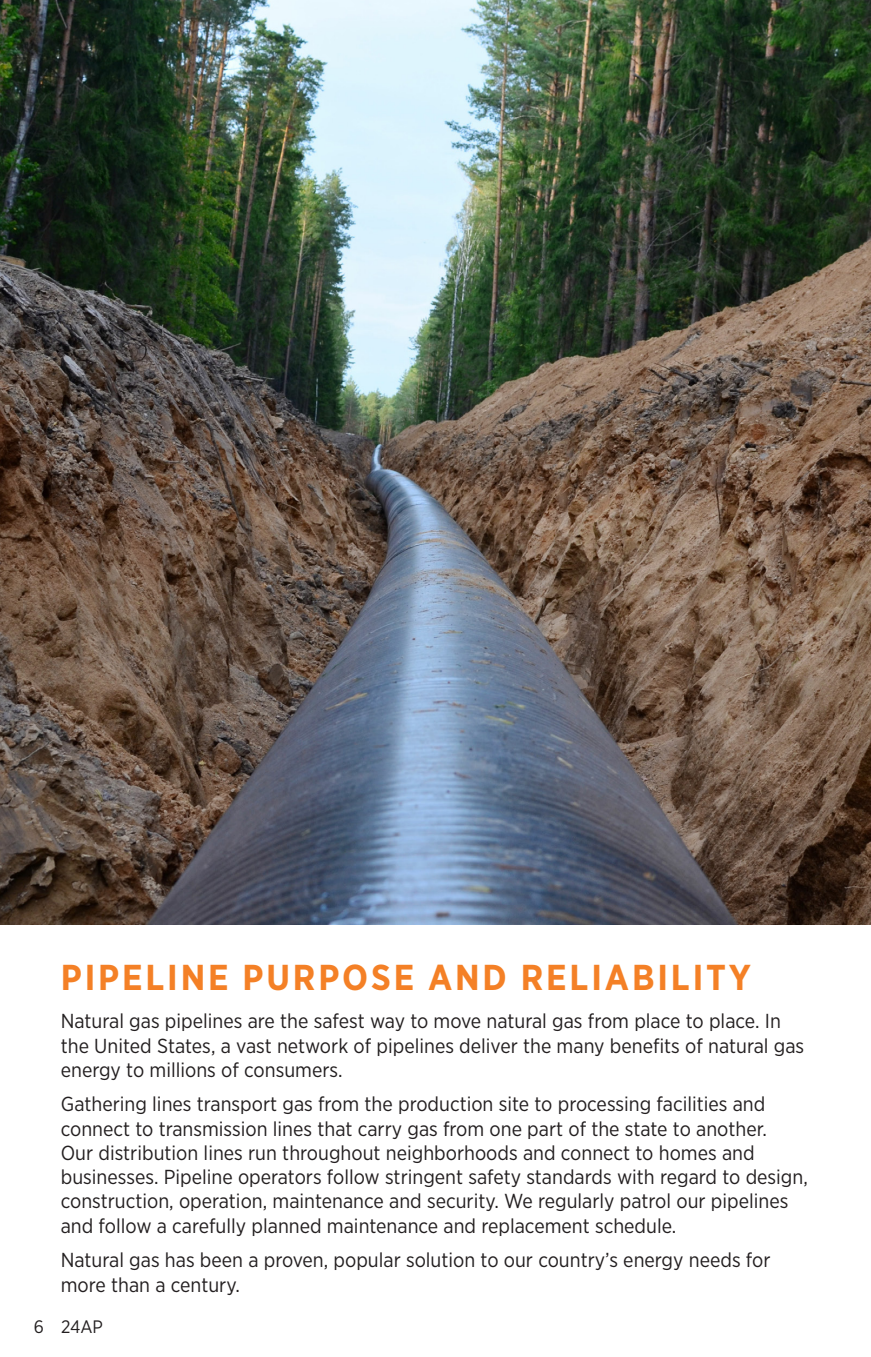
<style>
.page{position:relative;width:871px;height:1357px;background:#fff}
.page>*{position:absolute;margin:0;border:0;box-sizing:border-box;transform-origin:0 0}
.t1{font:700 36px "Gotham Narrow";letter-spacing:.08em;color:#f48026}
.t2{font:20.25px/24.3px "Gotham Narrow";color:#231f20}
.t3{font:18px "Gotham Narrow";color:#231f20}
</style>
<div class="page">
<img style="left:0;top:0;width:871px;height:925px">
<p class="t1" style="left:61px;top:954px;width:692px">PIPELINE PURPOSE AND RELIABILITY</p>
<p class="t2" style="left:61px;top:1008px;width:745px">Natural gas pipelines are the safest way to move natural gas from place to place. In the United States, a vast network of pipelines deliver the many benefits of natural gas energy to millions of consumers.</p>
<p class="t2" style="left:61px;top:1091px;width:748px">Gathering lines transport gas from the production site to processing facilities and connect to transmission lines that carry gas from one part of the state to another.<br>Our distribution lines run throughout neighborhoods and connect to homes and businesses. Pipeline operators follow stringent safety standards with regard to design, construction, operation, maintenance and security. We regularly patrol our pipelines and follow a carefully planned maintenance and replacement schedule.</p>
<p class="t2" style="left:61px;top:1247px;width:711px">Natural gas has been a proven, popular solution to our country’s energy needs for more than a century.</p>
<p class="t3" style="left:34px;top:1315px;width:71px">6 24AP</p>
</div>
